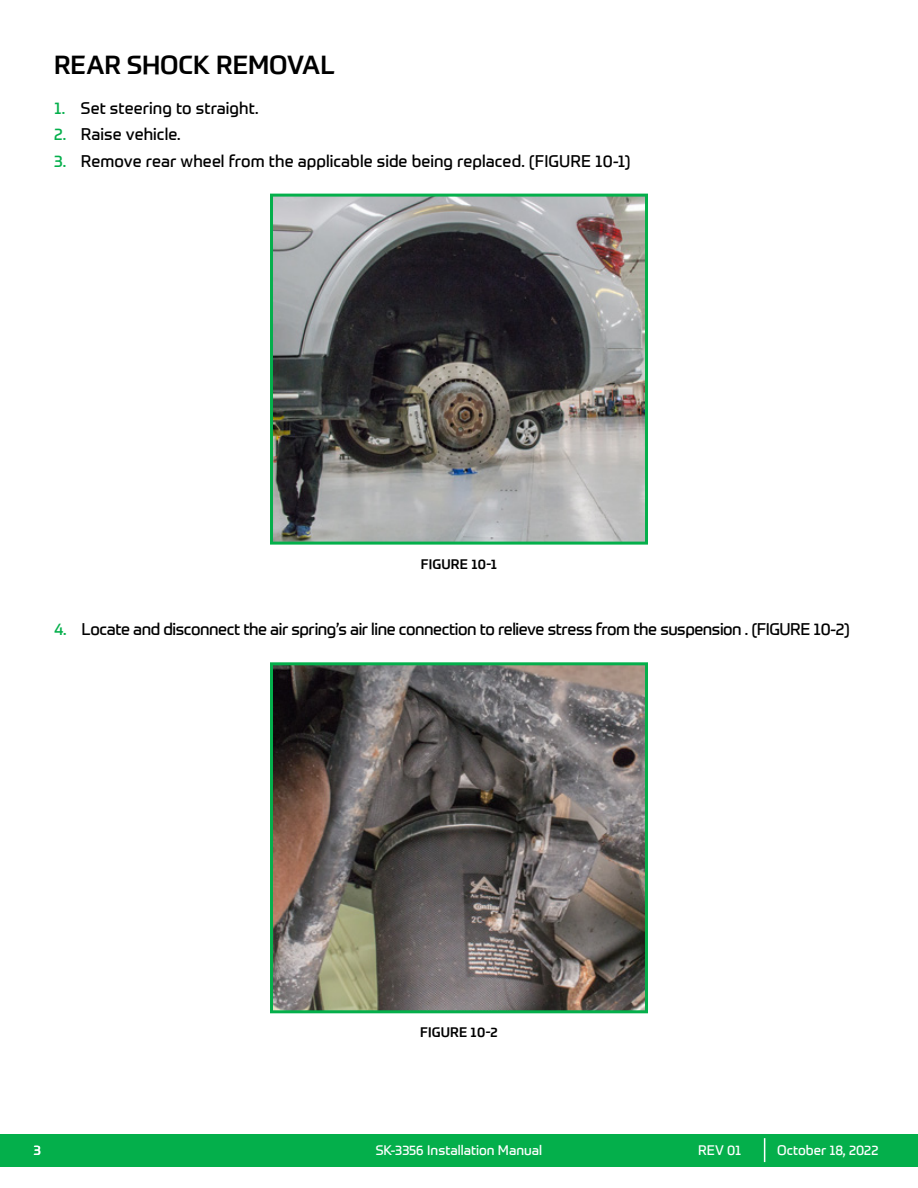
<style>
.page{position:relative;width:918px;height:1188px;background:#fff}
.page>*{position:absolute;margin:0;border:0;box-sizing:border-box;transform-origin:0 0}
.t1{font:500 25.5px "Prometo";color:#000}
.t2{font:16.5px "Prometo";letter-spacing:-.005em;color:#000}
.t3{font:16.5px "Prometo";letter-spacing:-.025em;color:#000}
.t4{font:13.5px "Prometo";color:#fff}
.t5{font:500 13.5px "Prometo";letter-spacing:.01em;color:#000}
.s1{color:#04af4b}
</style>
<div class="page">
<div style="left:0;top:1134px;width:918px;height:32px;background:#04af4b"></div>
<svg style="left:764px;top:1138px;width:1px;height:24px"></svg>
<img style="left:274px;top:198px;width:370px;height:343px">
<div style="left:270px;top:194px;width:378px;height:351px;border:3px solid #04af4b"></div>
<img style="left:274px;top:666px;width:370px;height:343px">
<div style="left:270px;top:662px;width:378px;height:351px;border:3px solid #04af4b"></div>
<h1 class="t1" style="left:54px;top:49px;width:282px">REAR SHOCK REMOVAL</h1>
<p class="t2" style="left:54px;top:98px;width:206px"><span class="s1">1.</span> Set steering to straight.</p>
<p class="t2" style="left:54px;top:124px;width:128px"><span class="s1">2.</span> Raise vehicle.</p>
<p class="t2" style="left:54px;top:151px;width:578px"><span class="s1">3.</span> Remove rear wheel from the applicable side being replaced. (FIGURE 10-1)</p>
<p class="t5" style="left:421px;top:555px;width:78px">FIGURE 10-1</p>
<p class="t3" style="left:54px;top:619px;width:797px"><span class="s1">4.</span> Locate and disconnect the air spring’s air line connection to relieve stress from the suspension . (FIGURE 10-2)</p>
<p class="t5" style="left:420px;top:1024px;width:79px">FIGURE 10-2</p>
<p class="t4" style="left:34px;top:1142px;width:9px">3</p>
<p class="t4" style="left:376px;top:1142px;width:168px">SK-3356 Installation Manual</p>
<p class="t4" style="left:698px;top:1142px;width:45px">REV 01</p>
<p class="t4" style="left:777px;top:1142px;width:103px">October 18, 2022</p>
</div>
